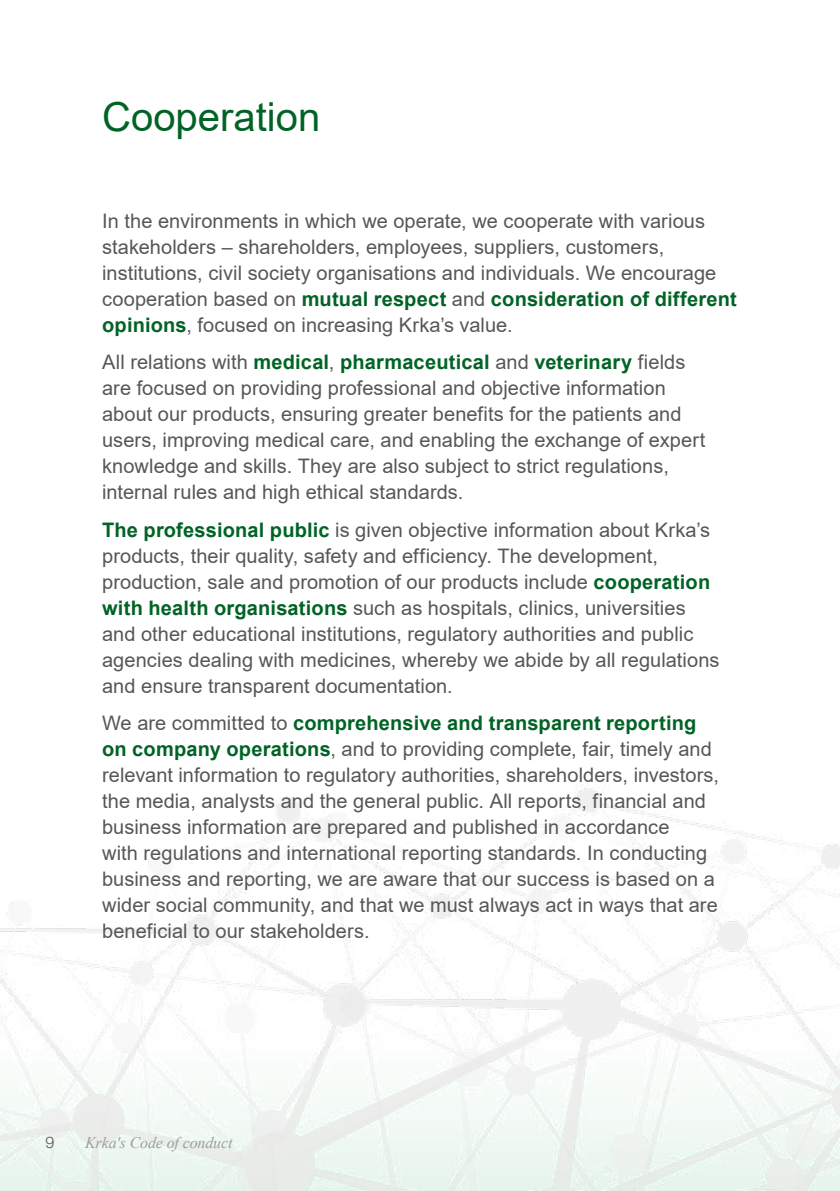
<style>
.page{position:relative;width:840px;height:1191px;background:#fff}
.page>*{position:absolute;margin:0;border:0;box-sizing:border-box;transform-origin:0 0}
.t1{font:40px "Arial";color:#006325}
.t2{font:20px/26px "Arial";letter-spacing:.005em;color:#575756}
.t3{font:italic 16px "Times New Roman";letter-spacing:-.01em;color:#9d9d9c}
.t4{font:300 16px "Helvetica Neue LT Pro";color:#575756}
.s1{font-weight:700;color:#006325}
</style>
<div class="page">
<img style="left:0;top:786px;width:839px;height:405px">
<h1 class="t1" style="left:102px;top:90px;width:219px">Cooperation</h1>
<p class="t2" style="left:102px;top:208px;width:635px">In the environments in which we operate, we cooperate with various stakeholders – shareholders, employees, suppliers, customers, institutions, civil society organisations and individuals. We encourage cooperation based on <span class="s1">mutual respect</span> and <span class="s1">consideration of different opinions</span>, focused on increasing Krka’s value.</p>
<p class="t2" style="left:102px;top:349px;width:604px">All relations with <span class="s1">medical</span>, <span class="s1">pharmaceutical</span> and <span class="s1">veterinary</span> fields are focused on providing professional and objective information about our products, ensuring greater benefits for the patients and users, improving medical care, and enabling the exchange of expert knowledge and skills. They are also subject to strict regulations, internal rules and high ethical standards.</p>
<p class="t2" style="left:102px;top:516px;width:618px"><span class="s1">The professional public</span> is given objective information about Krka’s products, their quality, safety and efficiency. The development, production, sale and promotion of our products include <span class="s1">cooperation with health organisations</span> such as hospitals, clinics, universities and other educational institutions, regulatory authorities and public agencies dealing with medicines, whereby we abide by all regulations and ensure transparent documentation.</p>
<p class="t2" style="left:102px;top:710px;width:618px">We are committed to <span class="s1">comprehensive and transparent reporting on company operations</span>, and to providing complete, fair, timely and relevant information to regulatory authorities, shareholders, investors, the media, analysts and the general public. All reports, financial and business information are prepared and published in accordance<br>with regulations and international reporting standards. In conducting business and reporting, we are aware that our success is based on a wider social community, and that we must always act in ways that are beneficial to our stakeholders.</p>
<p class="t4" style="left:45px;top:1132px;width:10px">9</p>
<p class="t3" style="left:85px;top:1131px;width:149px">Krka's Code of conduct</p>
</div>
